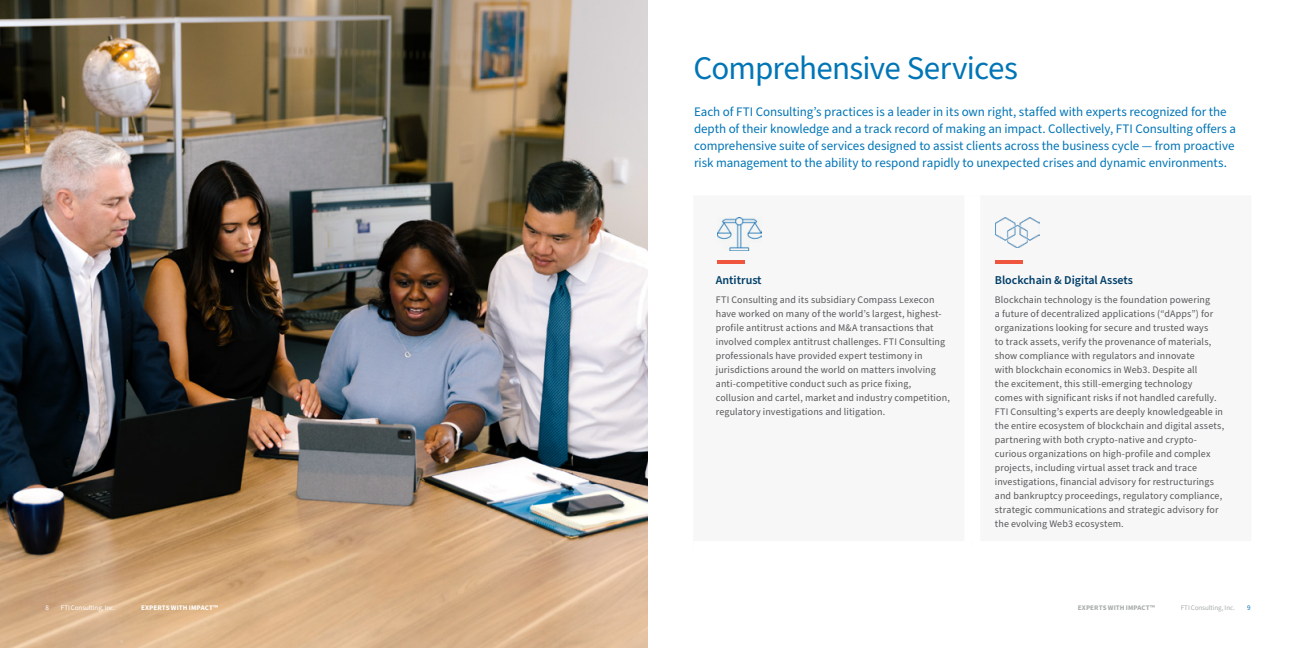
<style>
.page{position:relative;width:1296px;height:648px;background:#fff}
.page>*{position:absolute;margin:0;border:0;box-sizing:border-box;transform-origin:0 0}
.H1_Headline{font:33px "Source Sans Pro";letter-spacing:-.02em;color:#0075b6}
.Intro{font:13px/17px "Source Sans Pro";letter-spacing:-.005em;color:#0075b6}
.CB_ICON_TITLE{font:600 12px "Source Sans Pro";color:#003e69}
.Body_copy{font:10px/14px "Source Sans Pro";letter-spacing:.01em;color:#57585a}
.t1{font:700 7px "Source Sans Pro";letter-spacing:.01em;color:#a8abac}
.t2{font:7px "Source Sans Pro";letter-spacing:-.01em;color:#a8abac}
.CB_Boilerplate{font:7px "Source Sans Pro";letter-spacing:-.01em;color:#fff}
.CB_Footer_title{font:700 7px "Source Sans Pro";letter-spacing:.01em;color:#fff}
.t3{font:7px "Source Sans Pro";color:#0075b6}
.CB_Folio{font:7px "Source Sans Pro";color:#fff}
</style>
<div class="page">
<hr style="left:717px;top:260px;width:27px;height:4px;background:#f0553e">
<img style="left:717px;top:217px;width:44px;height:33px">
<img style="left:996px;top:217px;width:44px;height:30px">
<hr style="left:995px;top:260px;width:27px;height:4px;background:#f0553e">
<img style="left:0;top:0;width:648px;height:648px">
<p class="CB_Folio" style="left:45px;top:603px;width:5px">8</p>
<p class="CB_Boilerplate" style="left:61px;top:603px;width:56px">FTI Consulting, Inc.</p>
<p class="CB_Footer_title" style="left:141px;top:603px;width:78px">EXPERTS WITH IMPACT™</p>
<p class="H1_Headline" style="left:693px;top:46px;width:326px">Comprehensive Services</p>
<p class="Intro" style="left:694px;top:103px;width:544px">Each of FTI Consulting’s practices is a leader in its own right, staffed with experts recognized for the depth of their knowledge and a track record of making an impact. Collectively, FTI Consulting offers a comprehensive suite of services designed to assist clients across the business cycle — from proactive risk management to the ability to respond rapidly to unexpected crises and dynamic environments.</p>
<p class="CB_ICON_TITLE" style="left:716px;top:272px;width:47px">Antitrust</p>
<p class="Body_copy" style="left:716px;top:293px;width:236px">FTI Consulting and its subsidiary Compass Lexecon have worked on many of the world’s largest, highest&shy;profile antitrust actions and M&amp;A transactions that involved complex antitrust challenges. FTI Consulting professionals have provided expert testimony in jurisdictions around the world on matters involving anti-competitive conduct such as price fixing, collusion and cartel, market and industry competition, regulatory investigations and litigation.</p>
<p class="CB_ICON_TITLE" style="left:995px;top:272px;width:140px">Blockchain &amp; Digital Assets</p>
<p class="Body_copy" style="left:995px;top:293px;width:231px">Blockchain technology is the foundation powering<br>a future of decentralized applications (“dApps”) for organizations looking for secure and trusted ways<br>to track assets, verify the provenance of materials, show compliance with regulators and innovate<br>with blockchain economics in Web3. Despite all<br>the excitement, this still-emerging technology<br>comes with significant risks if not handled carefully.<br>FTI Consulting’s experts are deeply knowledgeable in the entire ecosystem of blockchain and digital assets, partnering with both crypto-native and crypto&shy;curious organizations on high-profile and complex projects, including virtual asset track and trace investigations, financial advisory for restructurings and bankruptcy proceedings, regulatory compliance, strategic communications and strategic advisory for the evolving Web3 ecosystem.</p>
<p class="t1" style="left:1078px;top:603px;width:78px">EXPERTS WITH IMPACT™</p>
<p class="t2" style="left:1181px;top:603px;width:56px">FTI Consulting, Inc.</p>
<p class="t3" style="left:1247px;top:603px;width:5px">9</p>
</div>
